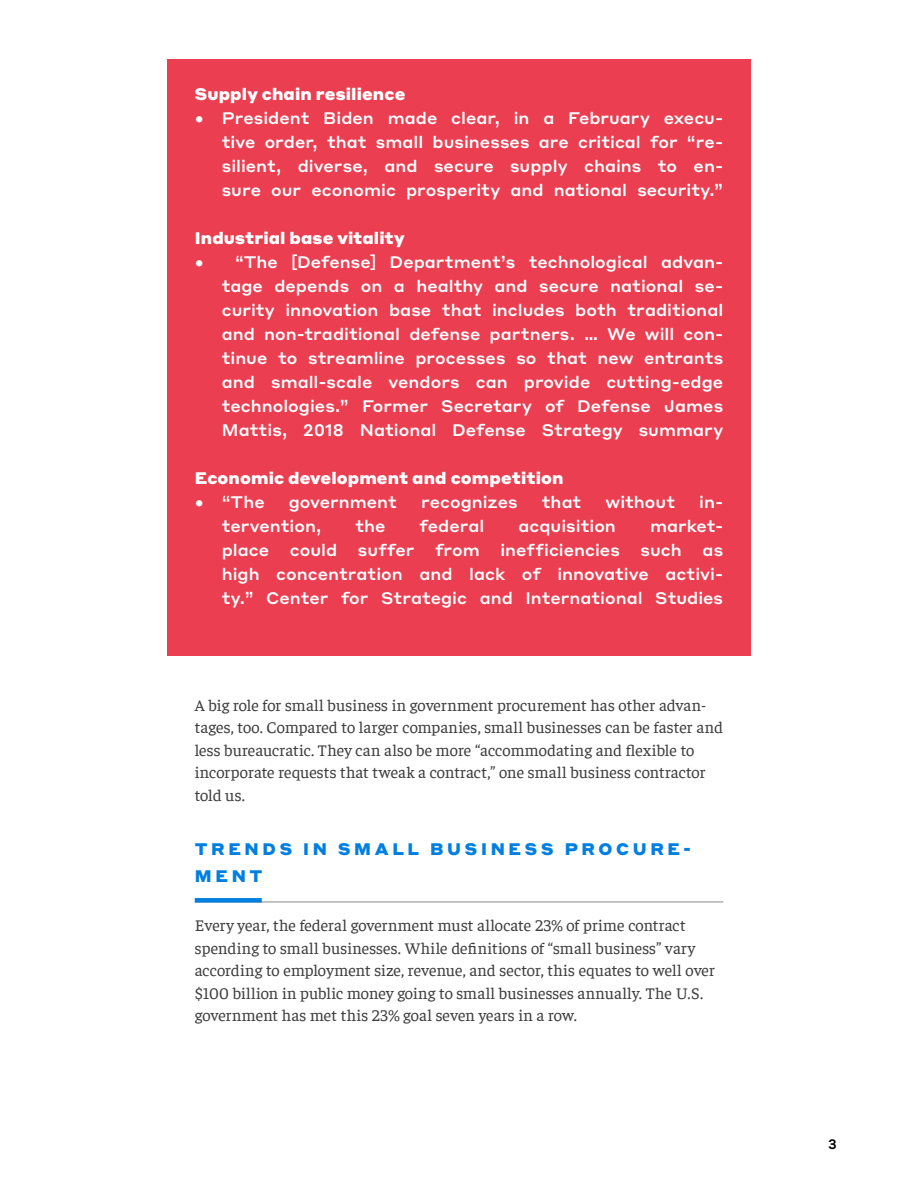
<style>
.page{position:relative;width:918px;height:1188px;background:#fff}
.page>*{position:absolute;margin:0;border:0;box-sizing:border-box;transform-origin:0 0}
.t1{font:500 16.5px/24px "Styrene A";color:#fff;text-align:justify}
.Body_-_Report{font:16.5px/22.5px "Faustina";color:#3e3e3f}
.Callout_or_Highlight{font:900 16.5px "Styrene A";letter-spacing:.005em;color:#fff}
.H2_-_Subtitles{font:900 16.5px/27px "Styrene A";letter-spacing:.22em;color:#007fe1}
.t2{font:500 13.5px "Styrene A";color:#010203}
.s1{font-size:15px}
</style>
<div class="page">
<div style="left:167px;top:59px;width:584px;height:597px;background:#eb3e51"></div>
<hr style="left:195px;top:901px;width:528px;height:2px;background:#939598">
<div style="left:195px;top:898px;width:67px;height:5px;background:#007fe1"></div>
<p class="Callout_or_Highlight" style="left:195px;top:80px;width:212px">Supply chain resilience</p>
<p class="t1" style="left:222px;top:105px;width:503px;text-indent:-27px"><span class="s1">•</span> President Biden made clear, in a February execu&shy;tive order, that small businesses are critical for “re&shy;silient, diverse, and secure supply chains to en&shy;sure our economic prosperity and national security.”</p>
<p class="Callout_or_Highlight" style="left:195px;top:224px;width:211px">Industrial base vitality</p>
<p class="t1" style="left:222px;top:249px;width:503px;text-indent:-27px"><span class="s1">•</span> “The [Defense] Department’s technological advan&shy;tage depends on a healthy and secure national se&shy;curity innovation base that includes both traditional and non-traditional defense partners. … We will con&shy;tinue to streamline processes so that new entrants and small-scale vendors can provide cutting-edge technologies.” Former Secretary of Defense James Mattis, 2018 National Defense Strategy summary</p>
<p class="Callout_or_Highlight" style="left:195px;top:464px;width:370px">Economic development and competition</p>
<p class="t1" style="left:195px;top:489px;width:71px"><span class="s1">•</span> “The</p>
<p class="t1" style="left:289px;top:489px;width:110px">government</p>
<p class="t1" style="left:421px;top:489px;width:98px">recognizes</p>
<p class="t1" style="left:542px;top:489px;width:41px">that</p>
<p class="t1" style="left:606px;top:489px;width:71px">without</p>
<p class="t1" style="left:699px;top:489px;width:25px">in-</p>
<p class="t1" style="left:222px;top:513px;width:101px">tervention,</p>
<p class="t1" style="left:355px;top:513px;width:32px">the</p>
<p class="t1" style="left:420px;top:513px;width:66px">federal</p>
<p class="t1" style="left:518px;top:513px;width:99px">acquisition</p>
<p class="t1" style="left:650px;top:513px;width:75px">market-</p>
<p class="t1" style="left:222px;top:537px;width:49px">place</p>
<p class="t1" style="left:290px;top:537px;width:49px">could</p>
<p class="t1" style="left:358px;top:537px;width:58px">suffer</p>
<p class="t1" style="left:435px;top:537px;width:46px">from</p>
<p class="t1" style="left:500px;top:537px;width:121px">inefficiencies</p>
<p class="t1" style="left:641px;top:537px;width:43px">such</p>
<p class="t1" style="left:222px;top:537px;width:503px;text-indent:481px">as high concentration and lack of innovative activi&shy;ty.” Center for Strategic and International Studies</p>
<p class="Body_-_Report" style="left:195px;top:693px;width:530px">A big role for small business in government procurement has other advan&shy;tages, too. Compared to larger companies, small businesses can be faster and less bureaucratic. They can also be more “accommodating and flexible to incorporate requests that tweak a contract,” one small business contractor told us.</p>
<p class="H2_-_Subtitles" style="left:195px;top:834px;width:498px">TRENDS IN SMALL BUSINESS PROCURE-<br>MENT</p>
<p class="Body_-_Report" style="left:195px;top:913px;width:522px">Every year, the federal government must allocate 23% of prime contract spending to small businesses. While definitions of “small business” vary according to employment size, revenue, and sector, this equates to well over $100 billion in public money going to small businesses annually. The U.S. government has met this 23% goal seven years in a row.</p>
<p class="t2" style="left:828px;top:1133px;width:10px">3</p>
</div>
